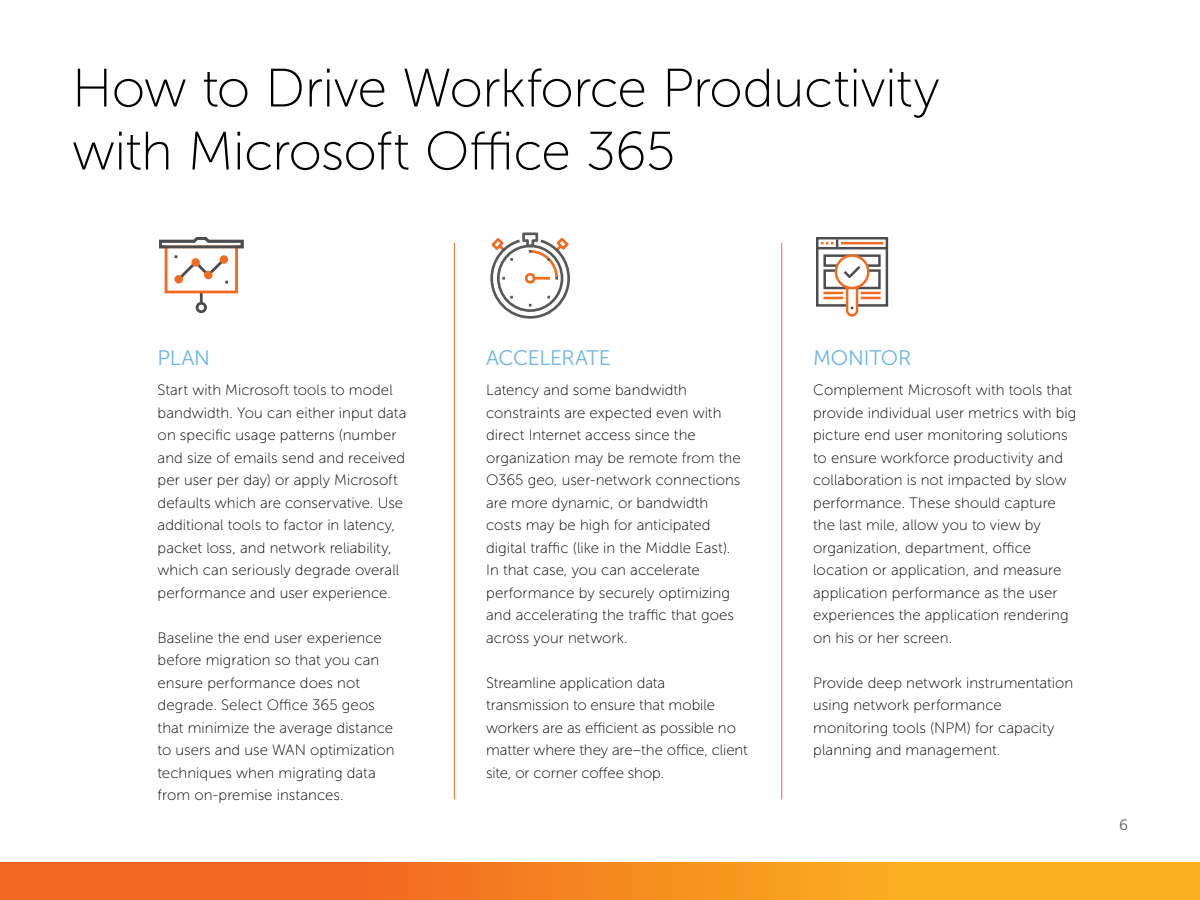
<style>
.page{position:relative;width:1200px;height:900px;background:#fff}
.page>*{position:absolute;margin:0;border:0;box-sizing:border-box;transform-origin:0 0}
.t1{font:54px/63px "Museo Sans 100";letter-spacing:-.015em;color:#000}
.Section_subhead-blue{font:21px "Museo Sans 300";letter-spacing:-.01em;color:#6bb5e3}
.body_copy-ct{font:15px/22.5px "Museo Sans 100";letter-spacing:.005em;color:#000}
.t2{font:15px "Museo Sans 300";color:#575757}
</style>
<div class="page">
<div style="left:0;top:862px;width:1200px;height:38px;background:linear-gradient(to right,#f15821,#fbbc1f)"></div>
<hr style="left:454px;top:243px;width:1px;height:557px;background:#f36a24">
<hr style="left:781px;top:243px;width:1px;height:557px;background:#f36a24">
<svg style="left:490px;top:232px;width:80px;height:87px"></svg>
<svg style="left:816px;top:237px;width:73px;height:80px"></svg>
<svg style="left:200px;top:293px;width:3px;height:9px"></svg>
<div style="left:165px;top:245px;width:73px;height:48px;border:3px solid #f26b21"></div>
<div style="left:196px;top:302px;width:11px;height:11px;border:3px solid #4d4d4f;border-radius:50%"></div>
<svg style="left:159px;top:237px;width:85px;height:48px"></svg>
<p class="t1" style="left:72px;top:57px;width:869px">How to Drive Workforce Productivity with Microsoft Office 365</p>
<p class="Section_subhead-blue" style="left:158px;top:347px;width:54px">PLAN</p>
<p class="body_copy-ct" style="left:158px;top:379px;width:250px">Start with Microsoft tools to model bandwidth. You can either input data on specific usage patterns (number and size of emails send and received per user per day) or apply Microsoft defaults which are conservative. Use additional tools to factor in latency, packet loss, and network reliability, which can seriously degrade overall performance and user experience.</p>
<p class="body_copy-ct" style="left:158px;top:627px;width:239px">Baseline the end user experience before migration so that you can ensure performance does not degrade. Select Office 365 geos that minimize the average distance to users and use WAN optimization techniques when migrating data from on-premise instances.</p>
<p class="Section_subhead-blue" style="left:486px;top:347px;width:126px">ACCELERATE</p>
<p class="body_copy-ct" style="left:486px;top:379px;width:256px">Latency and some bandwidth constraints are expected even with direct Internet access since the organization may be remote from the O365 geo, user-network connections are more dynamic, or bandwidth costs may be high for anticipated digital traffic (like in the Middle East).<br>In that case, you can accelerate performance by securely optimizing and accelerating the traffic that goes across your network.</p>
<p class="body_copy-ct" style="left:486px;top:672px;width:263px">Streamline application data transmission to ensure that mobile workers are as efficient as possible no matter where they are–the office, client site, or corner coffee shop.</p>
<p class="Section_subhead-blue" style="left:813px;top:347px;width:100px">MONITOR</p>
<p class="body_copy-ct" style="left:813px;top:379px;width:265px">Complement Microsoft with tools that provide individual user metrics with big picture end user monitoring solutions to ensure workforce productivity and collaboration is not impacted by slow performance. These should capture the last mile, allow you to view by organization, department, office location or application, and measure application performance as the user experiences the application rendering on his or her screen.</p>
<p class="body_copy-ct" style="left:813px;top:672px;width:262px">Provide deep network instrumentation using network performance monitoring tools (NPM) for capacity planning and management.</p>
<p class="t2" style="left:1119px;top:817px;width:10px">6</p>
</div>
